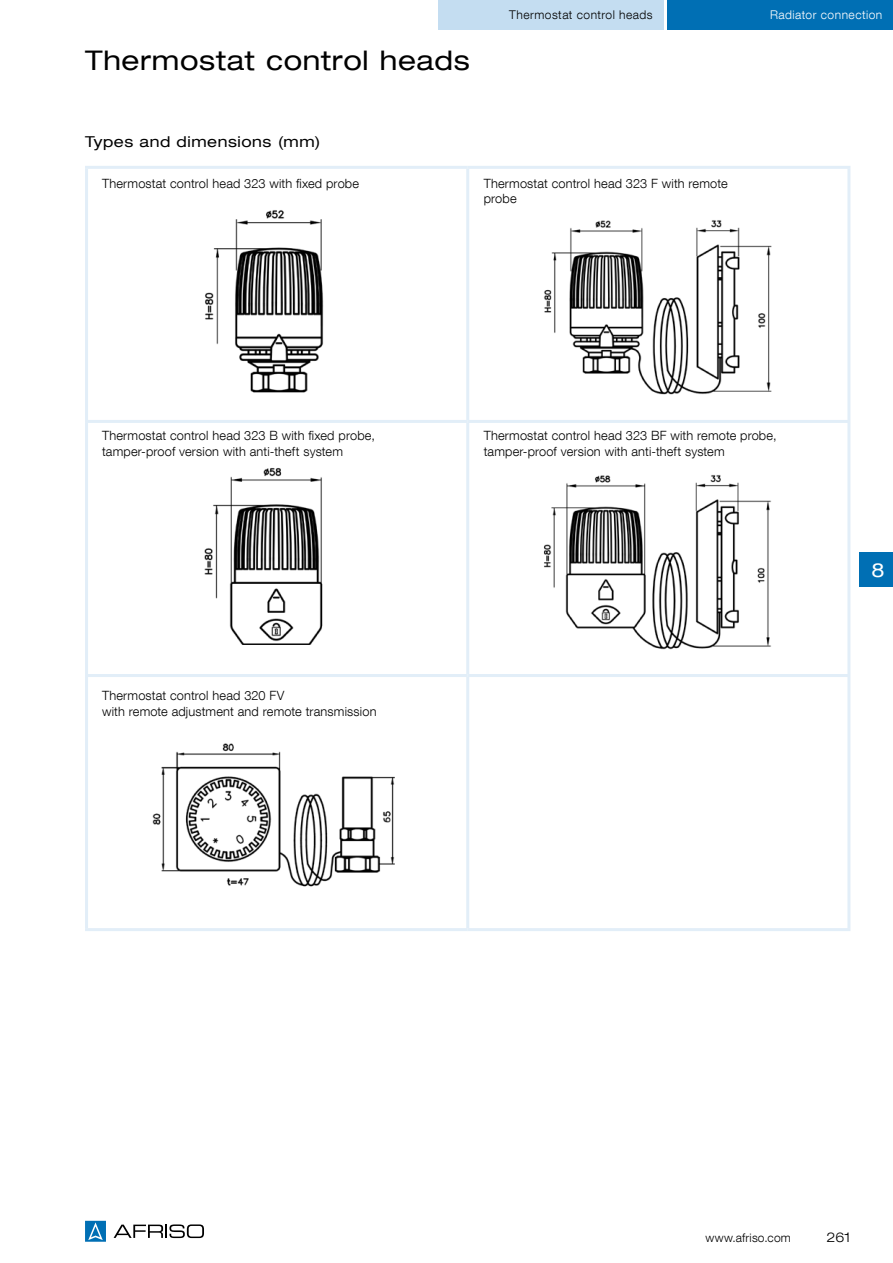
<style>
.page{position:relative;width:893px;height:1263px;background:#fff}
.page>*{position:absolute;margin:0;border:0;box-sizing:border-box;transform-origin:0 0}
.t1{font:expanded 27px "Helvetica Neue LT Com";letter-spacing:.025em;color:#000}
.t2{font:expanded 19.5px "Helvetica Neue LT Com";color:#fff}
.t3{font:expanded 15px "Helvetica Neue LT Com";letter-spacing:.04em;color:#000}
.t4{font:300 expanded 13.5px "Helvetica Neue LT Com";color:#000}
.t5{font:300 12.75px/15.8px "Helvetica Neue LT Com";letter-spacing:.015em;color:#000}
.t6{font:300 12px "Helvetica Neue LT Com";letter-spacing:.04em;color:#000}
.t7{font:300 12px "Helvetica Neue LT Com";letter-spacing:.04em;color:#fff}
.t8{font:300 12px "Helvetica Neue LT Com";letter-spacing:.02em;color:#000}
</style>
<div class="page">
<div style="left:668px;top:0;width:225px;height:30px;background:#006fb4"></div>
<div style="left:438px;top:0;width:225px;height:30px;background:#c4ddf1"></div>
<svg style="left:114px;top:1224px;width:90px;height:14px"></svg>
<svg style="left:85px;top:1221px;width:21px;height:21px"></svg>
<hr style="left:0;top:136px;width:1px;height:179px;background:#e2eef8">
<hr style="left:85px;top:169px;width:3px;height:251px;background:#e2eef8">
<hr style="left:85px;top:166px;width:383px;height:3px;background:#e2eef8">
<hr style="left:468px;top:166px;width:382px;height:3px;background:#e2eef8">
<hr style="left:466px;top:169px;width:3px;height:251px;background:#e2eef8">
<hr style="left:847px;top:169px;width:3px;height:251px;background:#e2eef8">
<hr style="left:85px;top:423px;width:3px;height:251px;background:#e2eef8">
<hr style="left:85px;top:420px;width:383px;height:3px;background:#e2eef8">
<hr style="left:468px;top:420px;width:382px;height:3px;background:#e2eef8">
<hr style="left:466px;top:423px;width:3px;height:251px;background:#e2eef8">
<hr style="left:847px;top:423px;width:3px;height:251px;background:#e2eef8">
<hr style="left:85px;top:677px;width:3px;height:251px;background:#e2eef8">
<hr style="left:85px;top:674px;width:383px;height:3px;background:#e2eef8">
<hr style="left:468px;top:674px;width:382px;height:3px;background:#e2eef8">
<hr style="left:85px;top:928px;width:383px;height:3px;background:#e2eef8">
<hr style="left:468px;top:928px;width:382px;height:3px;background:#e2eef8">
<hr style="left:466px;top:677px;width:3px;height:251px;background:#e2eef8">
<hr style="left:847px;top:677px;width:3px;height:251px;background:#e2eef8">
<img style="left:205px;top:210px;width:119px;height:183px">
<img style="left:544px;top:220px;width:228px;height:175px">
<img style="left:204px;top:468px;width:119px;height:177px">
<img style="left:543px;top:475px;width:228px;height:175px">
<img style="left:152px;top:743px;width:243px;height:144px">
<div style="left:859px;top:553px;width:34px;height:34px;background:#006fb4"></div>
<h1 class="t1" style="left:85px;top:44px;width:386px">Thermostat control heads</h1>
<p class="t6" style="left:509px;top:7px;width:145px">Thermostat control heads</p>
<p class="t7" style="left:770px;top:7px;width:114px">Radiator connection</p>
<p class="t3" style="left:85px;top:132px;width:237px">Types and dimensions (mm)</p>
<p class="t5" style="left:102px;top:175px;width:258px">Thermostat control head 323 with fixed probe</p>
<p class="t5" style="left:484px;top:175px;width:245px">Thermostat control head 323 F with remote probe</p>
<p class="t5" style="left:102px;top:427px;width:274px">Thermostat control head 323 B with fixed probe, tamper-proof version with anti-theft system</p>
<p class="t5" style="left:484px;top:427px;width:294px">Thermostat control head 323 BF with remote probe, tamper-proof version with anti-theft system</p>
<p class="t5" style="left:102px;top:687px;width:276px">Thermostat control head 320 FV<br>with remote adjustment and remote transmission</p>
<h2 class="t2" style="left:871px;top:557px;width:15px">8</h2>
<p class="t8" style="left:705px;top:1230px;width:87px">www.afriso.com</p>
<p class="t4" style="left:827px;top:1228px;width:25px">261</p>
</div>
